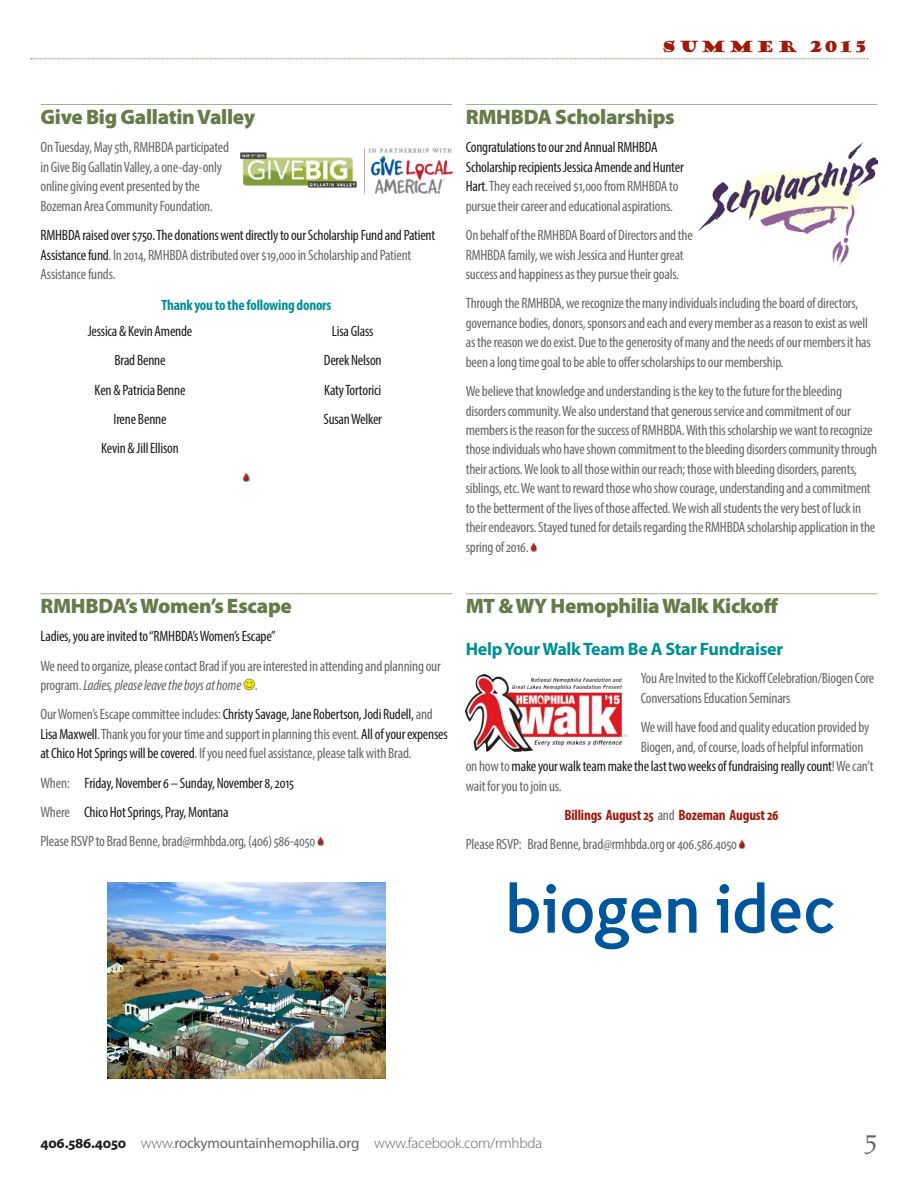
<style>
.page{position:relative;width:918px;height:1188px;background:#fff}
.page>*{position:absolute;margin:0;border:0;box-sizing:border-box;transform-origin:0 0}
.t1{font:27px "Palatino Linotype";color:#666667}
.t2{font:900 21px "Myriad Pro";letter-spacing:-.015em;color:#677b4a}
.t3{font:700 18px "Myriad Pro";letter-spacing:-.015em;color:#008f95}
.t4{font:condensed 15px/19.5px "Myriad Pro";letter-spacing:-.015em;color:#666667}
.t5{font:condensed 15px/29.2px "Myriad Pro";letter-spacing:-.015em;color:#1c1c1a}
.t6{font:300 15px "Myriad Pro";letter-spacing:-.015em;color:#666667}
.t7{font:700 condensed 15px "Myriad Pro";letter-spacing:-.015em;color:#008f95}
.t8{font:15px "Goudy Stout";letter-spacing:.175em;color:#9e1a0d}
.s1{color:#666667}
.s2{font-style:italic}
.s3{color:#1c1c1a}
.s4{font-weight:700;color:#9e1a0d}
.s5{font-weight:700;color:#1c1c1a}
.s6{font-weight:400}
</style>
<div class="page">
<svg style="left:31px;top:58px;width:837px;height:1px"></svg>
<hr style="left:40px;top:104px;width:412px;height:1px;background:#a2b08b">
<svg style="left:243px;top:473px;width:7px;height:9px"></svg>
<svg style="left:243px;top:473px;width:6px;height:8px"></svg>
<hr style="left:40px;top:593px;width:412px;height:1px;background:#a2b08b">
<svg style="left:317px;top:837px;width:7px;height:9px"></svg>
<svg style="left:317px;top:837px;width:6px;height:8px"></svg>
<hr style="left:466px;top:104px;width:412px;height:1px;background:#a2b08b">
<svg style="left:531px;top:542px;width:6px;height:10px"></svg>
<svg style="left:531px;top:542px;width:5px;height:9px"></svg>
<hr style="left:466px;top:593px;width:412px;height:1px;background:#a2b08b">
<svg style="left:739px;top:840px;width:7px;height:9px"></svg>
<svg style="left:739px;top:840px;width:6px;height:8px"></svg>
<img style="left:240px;top:147px;width:213px;height:48px">
<img style="left:698px;top:143px;width:179px;height:123px">
<img style="left:107px;top:882px;width:278px;height:196px">
<svg style="left:668px;top:898px;width:29px;height:35px"></svg>
<svg style="left:717px;top:899px;width:11px;height:34px"></svg>
<div style="left:720px;top:884px;width:9px;height:10px;background:#00569c;border-radius:50%"></div>
<svg style="left:806px;top:898px;width:28px;height:35px"></svg>
<svg style="left:771px;top:898px;width:29px;height:35px"></svg>
<svg style="left:735px;top:882px;width:29px;height:51px"></svg>
<svg style="left:510px;top:882px;width:45px;height:51px"></svg>
<svg style="left:562px;top:898px;width:99px;height:51px"></svg>
<img style="left:466px;top:674px;width:161px;height:78px">
<svg style="left:244px;top:679px;width:11px;height:11px"></svg>
<p class="t8" style="left:662px;top:36px;width:207px">SUMMER 2015</p>
<h2 class="t2" style="left:40px;top:105px;width:216px">Give Big Gallatin Valley</h2>
<p class="t4" style="left:40px;top:137px;width:190px">On Tuesday, May 5th, RMHBDA participated in Give Big Gallatin Valley, a one-day-only online giving event presented by the Bozeman Area Community Foundation.</p>
<p class="t5" style="left:40px;top:225px;width:396px;line-height:19.5px">RMHBDA raised over $750. The donations went directly to our Scholarship Fund and Patient<br>Assistance fund<span class="s1">. In 2014, RMHBDA distributed over $19,000 in Scholarship and Patient<br>Assistance funds.</span></p>
<p class="t7" style="left:161px;top:295px;width:171px">Thank you to the following donors</p>
<p class="t5" style="left:88px;top:316px;width:106px;text-align:center">Jessica &amp; Kevin Amende<br>Brad Benne<br>Ken &amp; Patricia Benne<br>Irene Benne<br>Kevin &amp; Jill Ellison</p>
<p class="t5" style="left:323px;top:316px;width:60px;text-align:center">Lisa Glass<br>Derek Nelson<br>Katy Tortorici<br>Susan Welker</p>
<h2 class="t2" style="left:40px;top:594px;width:253px">RMHBDA’s Women’s Escape</h2>
<p class="t5" style="left:40px;top:622px;width:237px">Ladies, you are invited to “RMHBDA’s Women’s Escape”</p>
<p class="t4" style="left:40px;top:656px;width:402px">We need to organize, please contact Brad if you are interested in attending and planning our program. <span class="s2">Ladies, please leave the boys at home</span> .</p>
<p class="t4" style="left:40px;top:705px;width:409px">Our Women’s Escape committee includes: <span class="s3">Christy Savage, Jane Robertson, Jodi Rudell,</span> and<br><span class="s3">Lisa Maxwell</span>. Thank you for your time and support in planning this event. <span class="s3">All of your expenses at Chico Hot Springs will be covered</span>. If you need fuel assistance, please talk with Brad.</p>
<p class="t5" style="left:40px;top:768px;width:276px"><span class="s1">When:</span> Friday, November 6 – Sunday, November 8, 2015<br><span class="s1">Where</span> Chico Hot Springs, Pray, Montana<br><span class="s1">Please RSVP to Brad Benne, brad@rmhbda.org, (406) 586-4050</span></p>
<h2 class="t2" style="left:466px;top:105px;width:210px">RMHBDA Scholarships</h2>
<p class="t5" style="left:466px;top:137px;width:220px;line-height:19.5px">Congratulations to our 2nd Annual RMHBDA Scholarship recipients Jessica Amende and Hunter Hart<span class="s1">. They each received $1,000 from RMHBDA to pursue their career and educational aspirations.</span></p>
<p class="t4" style="left:466px;top:225px;width:229px">On behalf of the RMHBDA Board of Directors and the<br>RMHBDA family, we wish Jessica and Hunter great success and happiness as they pursue their goals.</p>
<p class="t4" style="left:466px;top:293px;width:407px">Through the RMHBDA, we recognize the many individuals including the board of directors, governance bodies, donors, sponsors and each and every member as a reason to exist as well as the reason we do exist. Due to the generosity of many and the needs of our members it has been a long time goal to be able to offer scholarships to our membership.</p>
<p class="t4" style="left:466px;top:381px;width:413px">We believe that knowledge and understanding is the key to the future for the bleeding disorders community. We also understand that generous service and commitment of our members is the reason for the success of RMHBDA. With this scholarship we want to recognize those individuals who have shown commitment to the bleeding disorders community through their actions. We look to all those within our reach; those with bleeding disorders, parents, siblings, etc. We want to reward those who show courage, understanding and a commitment to the betterment of the lives of those affected. We wish all students the very best of luck in their endeavors. Stayed tuned for details regarding the RMHBDA scholarship application in the spring of 2016.</p>
<h2 class="t2" style="left:466px;top:594px;width:314px">MT &amp; WY Hemophilia Walk Kickoff</h2>
<p class="t3" style="left:466px;top:637px;width:319px">Help Your Walk Team Be A Star Fundraiser</p>
<p class="t4" style="left:641px;top:669px;width:235px">You Are Invited to the Kickoff Celebration/Biogen Core<br>Conversations Education Seminars</p>
<p class="t4" style="left:641px;top:717px;width:230px">We will have food and quality education provided by</p>
<p class="t4" style="left:641px;top:737px;width:224px">Biogen, and, of course, loads of helpful information</p>
<p class="t5" style="left:466px;top:751px;width:409px"><span class="s1">on how to</span> make your walk team make the last two weeks of fundraising really count<span class="s1">! We can’t</span></p>
<p class="t4" style="left:466px;top:776px;width:97px">wait for you to join us.</p>
<p class="t4" style="left:466px;top:800px;width:315px;line-height:29.2px;text-indent:99px"><span class="s4">Billings August 25</span> and <span class="s4">Bozeman August 26<br></span>Please RSVP: Brad Benne, brad@rmhbda.org or 406.586.4050</p>
<p class="t6" style="left:41px;top:1134px;width:503px"><span class="s5">406.586.4050</span> www.<span class="s6">rockymountainhemophilia.org</span> www.facebook.com/rmhbda</p>
<h1 class="t1" style="left:864px;top:1119px;width:15px">5</h1>
</div>
